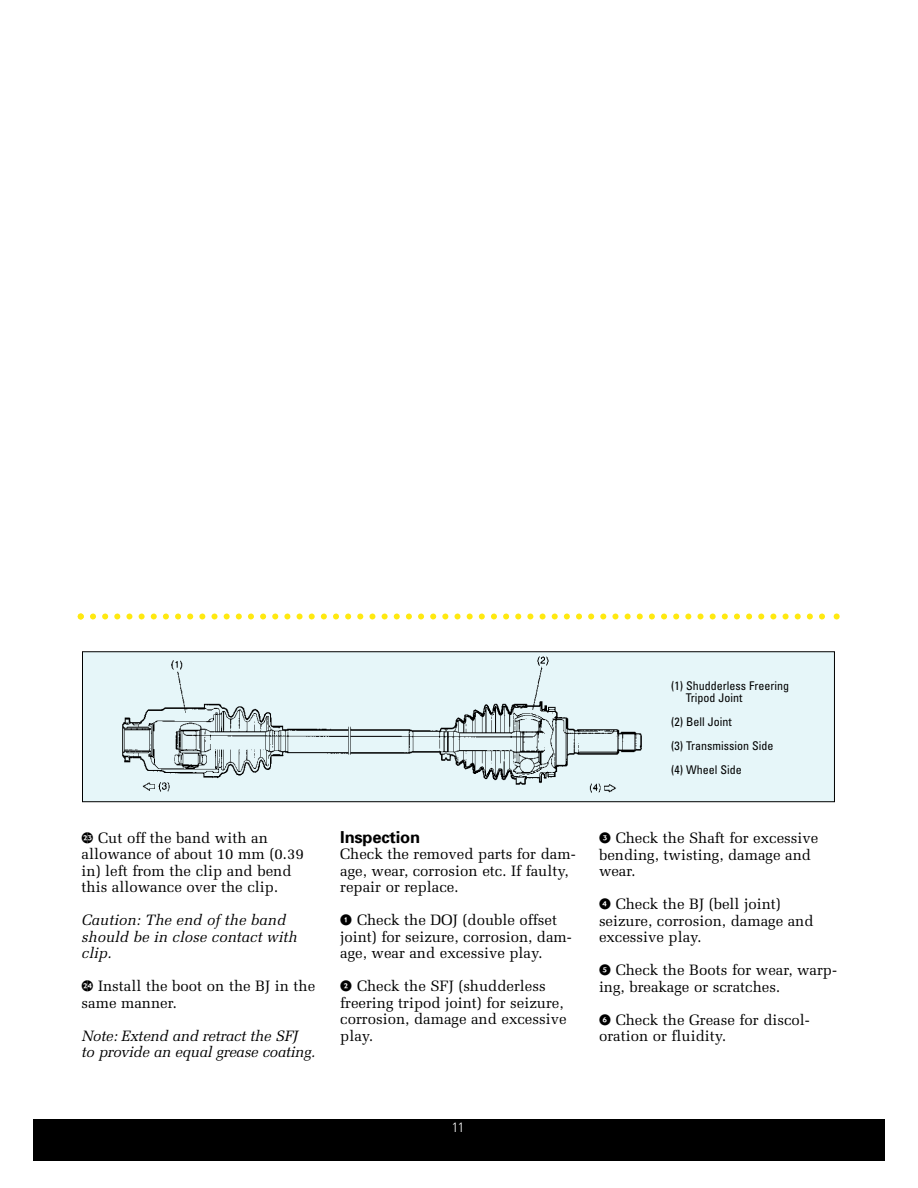
<style>
.page{position:relative;width:918px;height:1188px;background:#fff}
.page>*{position:absolute;margin:0;border:0;box-sizing:border-box;transform-origin:0 0}
.t1{font:700 16.5px "Univers";letter-spacing:-.01em;color:#000}
.t2{font:15px/16.5px "Melior";color:#000}
.t3{font:italic 15px/16.5px "Melior";letter-spacing:-.015em;color:#000}
.t4{font:300 condensed 13.5px "Univers";color:#fff}
.t5{font:condensed 12px/24px "Univers";color:#000}
.s1{font-family:"Cirkel Nummer Sans Fyllda"}
</style>
<div class="page">
<div style="left:33px;top:1119px;width:852px;height:42px;background:#000"></div>
<svg style="left:78px;top:614px;width:762px;height:6px"></svg>
<div style="left:82px;top:652px;width:752px;height:150px;background:#e6f6f9"></div>
<img style="left:122px;top:656px;width:520px;height:137px">
<div style="left:82px;top:651px;width:753px;height:151px;border:1px solid #000"></div>
<p class="t2" style="left:82px;top:831px;width:224px"><span class="s1">"£</span> Cut off the band with an allowance of about 10 mm (0.39 in) left from the clip and bend this allowance over the clip.</p>
<p class="t3" style="left:82px;top:913px;width:217px">Caution: The end of the band should be in close contact with clip.</p>
<p class="t2" style="left:82px;top:979px;width:235px"><span class="s1">"$</span> Install the boot on the BJ in the same manner.</p>
<p class="t3" style="left:82px;top:1029px;width:235px">Note: Extend and retract the SFJ<br>to provide an equal grease coating.</p>
<p class="t1" style="left:340px;top:831px;width:81px">Inspection</p>
<p class="t2" style="left:340px;top:847px;width:237px">Check the removed parts for dam&shy;age, wear, corrosion etc. If faulty, repair or replace.</p>
<p class="t2" style="left:340px;top:913px;width:233px"><span class="s1">1</span> Check the DOJ (double offset joint) for seizure, corrosion, dam&shy;age, wear and excessive play.</p>
<p class="t2" style="left:340px;top:979px;width:228px"><span class="s1">2</span> Check the SFJ (shudderless freering tripod joint) for seizure, corrosion, damage and excessive play.</p>
<p class="t5" style="left:686px;top:681px;width:105px;line-height:12px;text-indent:-15px">(1) Shudderless Freering<br>Tripod Joint</p>
<p class="t5" style="left:671px;top:711px;width:104px">(2) Bell Joint<br>(3) Transmission Side (4) Wheel Side</p>
<p class="t2" style="left:599px;top:832px;width:221px"><span class="s1">3</span> Check the Shaft for excessive bending, twisting, damage and wear.</p>
<p class="t2" style="left:599px;top:898px;width:216px"><span class="s1">4</span> Check the BJ (bell joint) seizure, corrosion, damage and excessive play.</p>
<p class="t2" style="left:599px;top:964px;width:240px"><span class="s1">5</span> Check the Boots for wear, warp&shy;ing, breakage or scratches.</p>
<p class="t2" style="left:599px;top:1013px;width:212px"><span class="s1">6</span> Check the Grease for discol&shy;oration or fluidity.</p>
<p class="t4" style="left:452px;top:1123px;width:13px">11</p>
</div>
